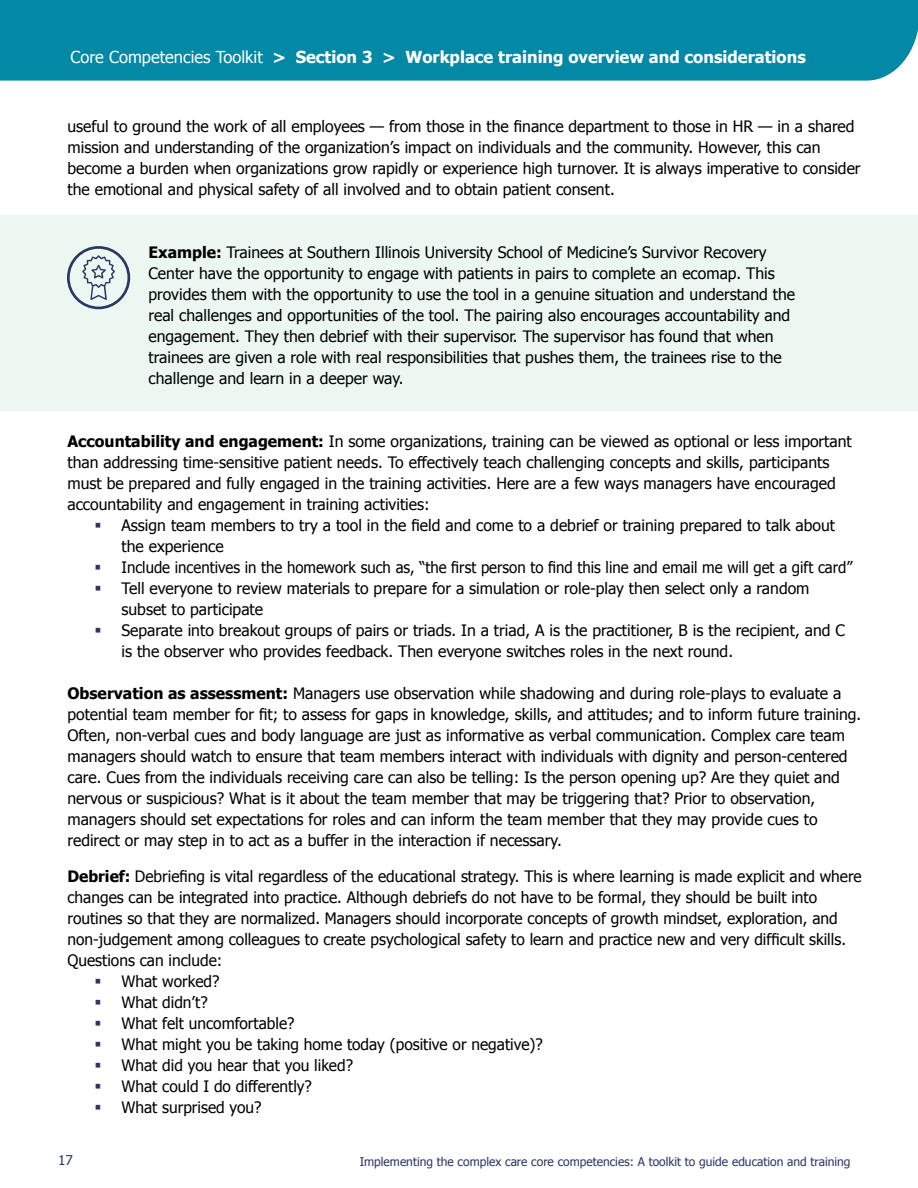
<style>
.page{position:relative;width:918px;height:1188px;background:#fff}
.page>*{position:absolute;margin:0;border:0;box-sizing:border-box;transform-origin:0 0}
.t1{font:700 16.5px "Tahoma";color:#fff}
.t2{font:15.75px/21px "Tahoma";color:#000}
.t3{font:13.5px "Tahoma";color:#293666}
.t4{font:12px "Tahoma";color:#293666}
.s1{font-weight:400}
.s2{font-weight:700}
</style>
<div class="page">
<div style="left:0;top:0;width:918px;height:81px;background:#0388a6"></div>
<div style="left:0;top:215px;width:918px;height:195px;background:#ecf7f2"></div>
<div style="left:67px;top:246px;width:63px;height:63px;border:3px solid #293666;border-radius:50%"></div>
<svg style="left:82px;top:255px;width:33px;height:45px"></svg>
<p class="t1" style="left:71px;top:46px;width:737px"><span class="s1">Core Competencies Toolkit</span> &gt; Section 3 &gt; Workplace training overview and considerations</p>
<p class="t2" style="left:68px;top:115px;width:795px">useful to ground the work of all employees — from those in the finance department to those in HR — in a shared mission and understanding of the organization’s impact on individuals and the community. However, this can become a burden when organizations grow rapidly or experience high turnover. It is always imperative to consider the emotional and physical safety of all involved and to obtain patient consent.</p>
<p class="t2" style="left:149px;top:241px;width:648px"><span class="s2">Example:</span> Trainees at Southern Illinois University School of Medicine’s Survivor Recovery Center have the opportunity to engage with patients in pairs to complete an ecomap. This provides them with the opportunity to use the tool in a genuine situation and understand the real challenges and opportunities of the tool. The pairing also encourages accountability and engagement. They then debrief with their supervisor. The supervisor has found that when trainees are given a role with real responsibilities that pushes them, the trainees rise to the challenge and learn in a deeper way.</p>
<p class="t2" style="left:68px;top:430px;width:786px"><span class="s2">Accountability and engagement:</span> In some organizations, training can be viewed as optional or less important than addressing time-sensitive patient needs. To effectively teach challenging concepts and skills, participants must be prepared and fully engaged in the training activities. Here are a few ways managers have encouraged accountability and engagement in training activities:</p>
<p class="t2" style="left:121px;top:514px;width:732px">Assign team members to try a tool in the field and come to a debrief or training prepared to talk about the experience<br>Include incentives in the homework such as, “the first person to find this line and email me will get a gift card” Tell everyone to review materials to prepare for a simulation or role-play then select only a random subset to participate<br>Separate into breakout groups of pairs or triads. In a triad, A is the practitioner, B is the recipient, and C is the observer who provides feedback. Then everyone switches roles in the next round.</p>
<p class="t2" style="left:67px;top:682px;width:795px"><span class="s2">Observation as assessment:</span> Managers use observation while shadowing and during role-plays to evaluate a potential team member for fit; to assess for gaps in knowledge, skills, and attitudes; and to inform future training.<br>Often, non-verbal cues and body language are just as informative as verbal communication. Complex care team managers should watch to ensure that team members interact with individuals with dignity and person-centered care. Cues from the individuals receiving care can also be telling: Is the person opening up? Are they quiet and nervous or suspicious? What is it about the team member that may be triggering that? Prior to observation, managers should set expectations for roles and can inform the team member that they may provide cues to redirect or may step in to act as a buffer in the interaction if necessary.</p>
<p class="t2" style="left:68px;top:865px;width:796px"><span class="s2">Debrief:</span> Debriefing is vital regardless of the educational strategy. This is where learning is made explicit and where</p>
<p class="t2" style="left:68px;top:886px;width:751px">changes can be integrated into practice. Although debriefs do not have to be formal, they should be built into</p>
<p class="t2" style="left:68px;top:907px;width:772px">routines so that they are normalized. Managers should incorporate concepts of growth mindset, exploration, and</p>
<p class="t2" style="left:68px;top:928px;width:780px">non-judgement among colleagues to create psychological safety to learn and practice new and very difficult skills.</p>
<p class="t2" style="left:68px;top:949px;width:156px">Questions can include:</p>
<p class="t2" style="left:121px;top:970px;width:100px">What worked?</p>
<p class="t2" style="left:121px;top:991px;width:88px">What didn’t?</p>
<p class="t2" style="left:121px;top:1012px;width:175px">What felt uncomfortable?</p>
<p class="t2" style="left:121px;top:1033px;width:423px">What might you be taking home today (positive or negative)?</p>
<p class="t2" style="left:121px;top:1054px;width:233px">What did you hear that you liked?</p>
<p class="t2" style="left:121px;top:1075px;width:192px">What could I do differently?</p>
<p class="t2" style="left:121px;top:1096px;width:142px">What surprised you?</p>
<p class="t3" style="left:58px;top:1151px;width:16px">17</p>
<p class="t4" style="left:360px;top:1154px;width:492px">Implementing the complex care core competencies: A toolkit to guide education and training</p>
</div>
